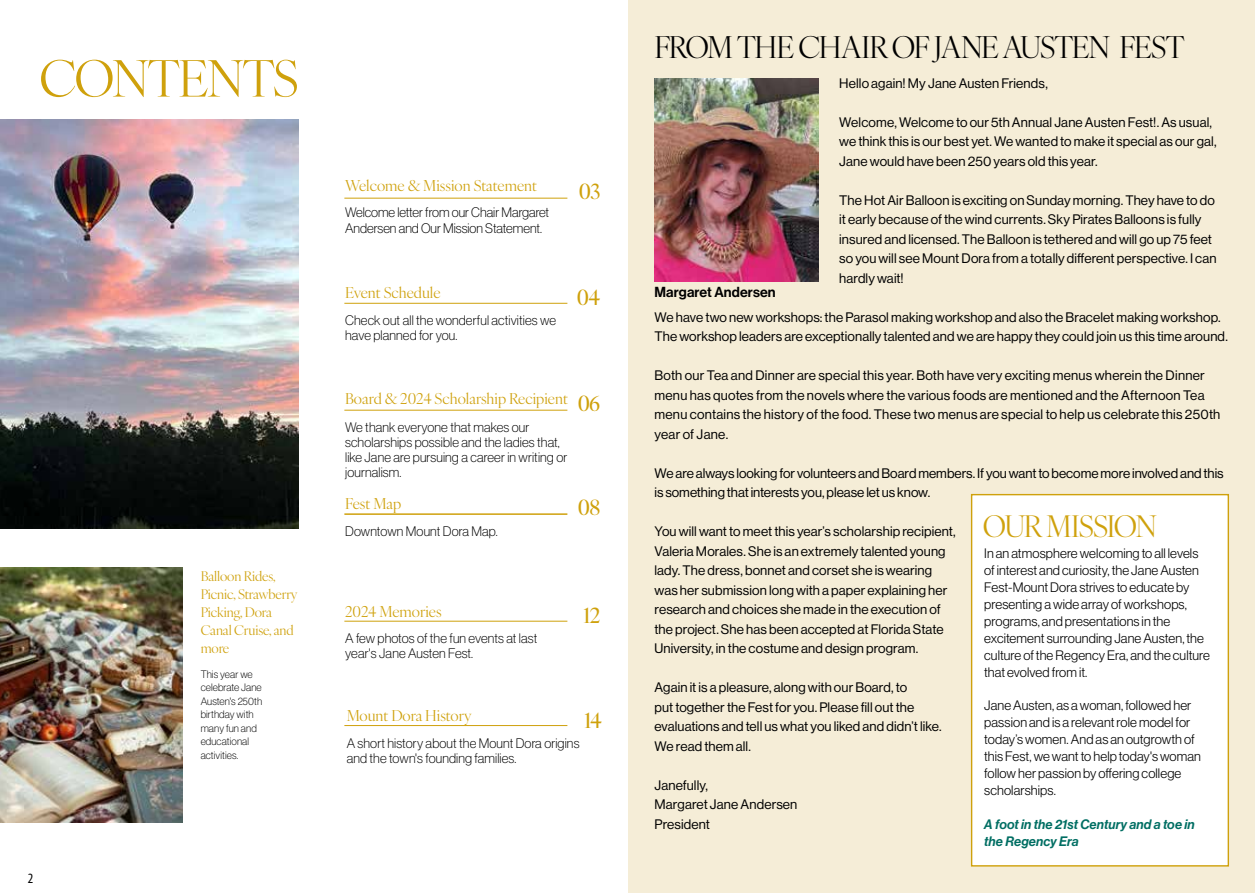
<style>
.page{position:relative;width:1255px;height:893px;background:#fff}
.page>*{position:absolute;margin:0;border:0;box-sizing:border-box;transform-origin:0 0}
.t1{font:50.1px "Ivy Ora Display";letter-spacing:-.03em;color:#cfa10c}
.t2{font:30px "Ivy Ora Display";letter-spacing:-.05em;color:#000}
.t3{font:29.7px "Ivy Ora Display";letter-spacing:-.05em;color:#cfa10c}
.t4{font:500 21px "Ivy Ora Display";letter-spacing:-.03em;color:#cfa10c}
.t5{font:15px "Ivy Ora Display";color:#cfa10c}
.t6{font:14.25px "N Haas Grotesk DS Pro 65 Md";letter-spacing:.01em;color:#000}
.t7{font:condensed 14.25px "Myriad Pro";color:#000}
.t8{font:13.5px/19.5px "N Haas Grotesk DS Pro 55 Rg";letter-spacing:.01em;color:#000}
.t9{font:13.5px/17px "N Haas Grotesk DS Pro 45 Lt";letter-spacing:.01em;color:#000}
.t10{font:13.5px/15px "N Haas Grotesk DS Pro 35 X Lt";letter-spacing:.01em;color:#000}
.t11{font:13.5px/17px "N Haas Grotesk DS Pro 66 Md It";letter-spacing:.01em;color:#006e63}
.t12{font:13.35px/18px "Ivy Ora Display";letter-spacing:-.01em;color:#cfa10c}
.t13{font:10.5px/13.5px "N Haas Grotesk DS Pro 35 X Lt";letter-spacing:.01em;color:#000}
</style>
<div class="page">
<div style="left:628px;top:0;width:626px;height:893px;background:#f5edd7"></div>
<img style="left:654px;top:79px;width:165px;height:202px">
<img style="left:0;top:567px;width:183px;height:256px">
<img style="left:0;top:120px;width:299px;height:409px">
<hr style="left:344px;top:198px;width:223px;height:1px;background:#cfa10c">
<hr style="left:344px;top:303px;width:223px;height:1px;background:#cfa10c">
<hr style="left:344px;top:410px;width:223px;height:1px;background:#cfa10c">
<hr style="left:344px;top:513px;width:223px;height:2px;background:#cfa10c">
<hr style="left:344px;top:621px;width:223px;height:1px;background:#cfa10c">
<hr style="left:344px;top:725px;width:223px;height:1px;background:#cfa10c">
<div style="left:970px;top:494px;width:258px;height:372px;background:#fff;border:1px solid #cfa10c"></div>
<h1 class="t1" style="left:39px;top:41px;width:261px">CONTENTS</h1>
<p class="t7" style="left:28px;top:869px;width:7px">2</p>
<p class="t12" style="left:201px;top:566px;width:98px">Balloon Rides,<br>Picnic, Strawberry<br>Picking, Dora<br>Canal Cruise, and more</p>
<p class="t13" style="left:201px;top:667px;width:63px">This year we celebrate Jane<br>Austen's 250th birthday with many fun and educational activities.</p>
<p class="t5" style="left:345px;top:175px;width:193px">Welcome &amp; Mission Statement</p>
<p class="t10" style="left:345px;top:204px;width:205px;line-height:16.2px">Welcome letter from our Chair Margaret<br>Andersen and Our Mission Statement.</p>
<h3 class="t4" style="left:579px;top:175px;width:23px">03</h3>
<p class="t5" style="left:345px;top:281px;width:97px">Event Schedule</p>
<p class="t10" style="left:345px;top:312px;width:212px">Check out all the wonderful activities we have planned for you.</p>
<h3 class="t4" style="left:577px;top:282px;width:25px">04</h3>
<p class="t5" style="left:345px;top:387px;width:224px">Board &amp; 2024 Scholarship Recipient</p>
<p class="t10" style="left:345px;top:420px;width:224px">We thank everyone that makes our scholarships possible and the ladies that, like Jane are pursuing a career in writing or journalism.</p>
<p class="t5" style="left:345px;top:492px;width:57px">Fest Map</p>
<p class="t10" style="left:345px;top:524px;width:154px">Downtown Mount Dora Map.</p>
<h3 class="t4" style="left:577px;top:388px;width:24px">06</h3>
<h3 class="t4" style="left:577px;top:492px;width:24px">08</h3>
<p class="t5" style="left:345px;top:600px;width:98px">2024 Memories</p>
<p class="t10" style="left:345px;top:631px;width:194px">A few photos of the fun events at last year's Jane Austen Fest.</p>
<p class="t5" style="left:346px;top:705px;width:126px">Mount Dora History</p>
<h3 class="t4" style="left:583px;top:599px;width:18px">12</h3>
<h3 class="t4" style="left:584px;top:704px;width:19px">14</h3>
<p class="t10" style="left:346px;top:736px;width:234px">A short history about the Mount Dora origins and the town's founding families.</p>
<h2 class="t2" style="left:654px;top:24px;width:531px">FROM THE CHAIR OF JANE AUSTEN FEST</h2>
<p class="t8" style="left:839px;top:73px;width:210px">Hello again! My Jane Austen Friends,</p>
<p class="t8" style="left:839px;top:112px;width:379px">Welcome, Welcome to our 5th Annual Jane Austen Fest!. As usual, we think this is our best yet. We wanted to make it special as our gal,<br>Jane would have been 250 years old this year.</p>
<p class="t8" style="left:839px;top:190px;width:379px">The Hot Air Balloon is exciting on Sunday morning. They have to do it early because of the wind currents. Sky Pirates Balloons is fully insured and licensed. The Balloon is tethered and will go up 75 feet so you will see Mount Dora from a totally different perspective. I can hardly wait!</p>
<p class="t8" style="left:654px;top:307px;width:575px">We have two new workshops: the Parasol making workshop and also the Bracelet making workshop.<br>The workshop leaders are exceptionally talented and we are happy they could join us this time around.</p>
<p class="t8" style="left:654px;top:366px;width:567px">Both our Tea and Dinner are special this year. Both have very exciting menus wherein the Dinner menu has quotes from the novels where the various foods are mentioned and the Afternoon Tea menu contains the history of the food. These two menus are special to help us celebrate this 250th year of Jane.</p>
<p class="t8" style="left:654px;top:463px;width:570px">We are always looking for volunteers and Board members. If you want to become more involved and this is something that interests you, please let us know.</p>
<p class="t8" style="left:654px;top:522px;width:303px">You will want to meet this year’s scholarship recipient, Valeria Morales. She is an extremely talented young lady. The dress, bonnet and corset she is wearing was her submission long with a paper explaining her research and choices she made in the execution of the project. She has been accepted at Florida State University, in the costume and design program.</p>
<p class="t8" style="left:654px;top:678px;width:289px">Again it is a pleasure, along with our Board, to<br>put together the Fest for you. Please fill out the evaluations and tell us what you liked and didn’t like.<br>We read them all.</p>
<p class="t8" style="left:654px;top:775px;width:144px">Janefully,<br>Margaret Jane Andersen<br>President</p>
<p class="t6" style="left:654px;top:283px;width:123px">Margaret Andersen</p>
<h3 class="t3" style="left:982px;top:503px;width:176px">OUR MISSION</h3>
<p class="t9" style="left:984px;top:544px;width:227px">In an atmosphere welcoming to all levels of interest and curiosity, the Jane Austen Fest-Mount Dora strives to educate by presenting a wide array of workshops, programs, and presentations in the excitement surrounding Jane Austen, the culture of the Regency Era, and the culture that evolved from it.</p>
<p class="t9" style="left:984px;top:697px;width:218px">Jane Austen, as a woman, followed her passion and is a relevant role model for today’s women. And as an outgrowth of this Fest, we want to help today's woman follow her passion by offering college scholarships.</p>
<p class="t11" style="left:984px;top:816px;width:212px">A foot in the 21st Century and a toe in the Regency Era</p>
</div>
